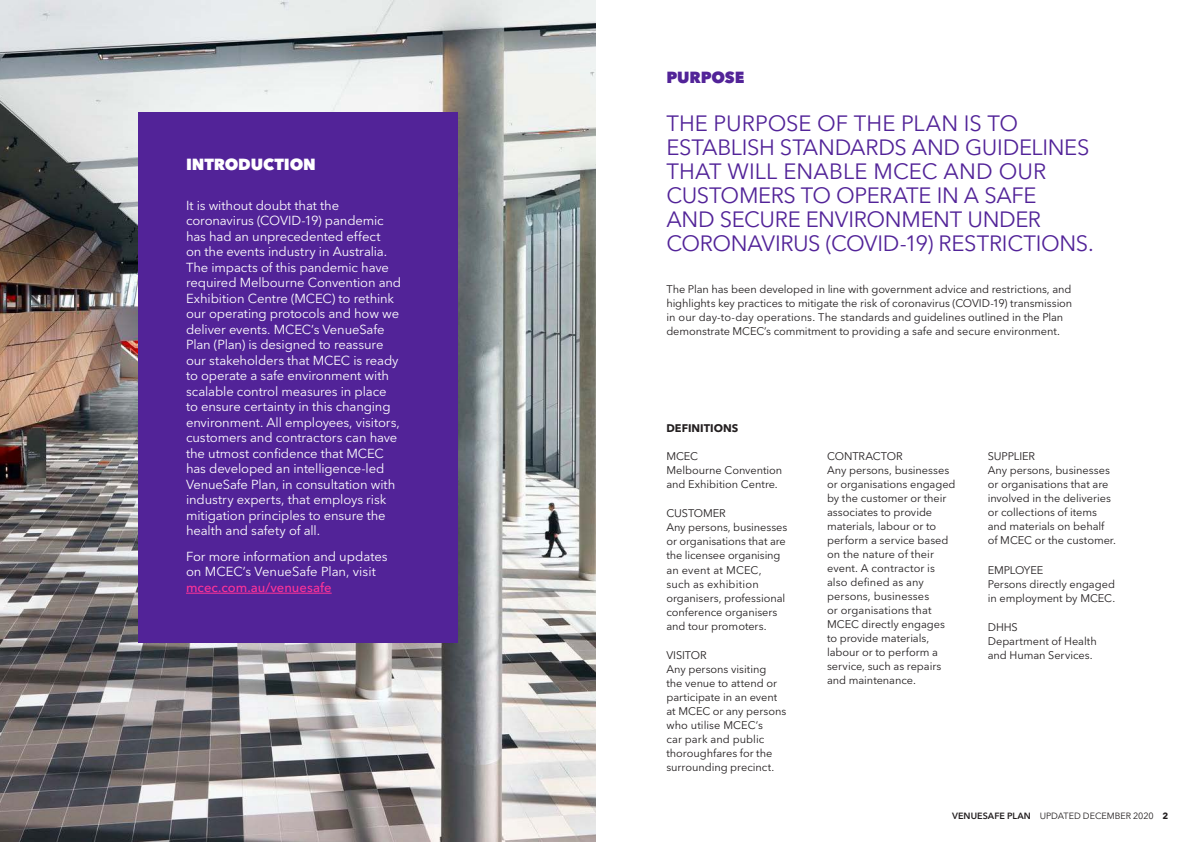
<style>
.page{position:relative;width:1191px;height:842px;background:#fff}
.page>*{position:absolute;margin:0;border:0;box-sizing:border-box;transform-origin:0 0}
.t1{font:22px/24px "Avenir Next LT Pro";letter-spacing:-.015em;color:#522398}
.t2{font:800 16px "Avenir Next LT Pro";letter-spacing:-.01em;color:#fff}
.t3{font:800 16px "Avenir Next LT Pro";letter-spacing:-.01em;color:#522398}
.t4{font:13px/15.5px "Avenir Next LT Pro";letter-spacing:-.01em;color:#fff}
.t5{font:500 13px "Avenir Next LT Pro";color:#f39}
.t6{font:11px/14px "Avenir Next LT Pro";letter-spacing:-.005em;color:#231f20}
.t7{font:700 11px "Avenir Next LT Pro";color:#231f20}
.t8{font:9px "Avenir Next LT Pro";letter-spacing:-.01em;color:#231f20}
.s1{font-weight:600}
.s2{font-weight:700}
</style>
<div class="page">
<img style="left:0;top:0;width:595px;height:842px">
<div style="left:138px;top:113px;width:319px;height:530px;background:#522398"></div>
<hr style="left:186px;top:593px;width:146px;height:1px;background:#f39">
<h2 class="t2" style="left:186px;top:155px;width:131px">INTRODUCTION</h2>
<p class="t4" style="left:186px;top:198px;width:217px">It is without doubt that the coronavirus (COVID-19) pandemic has had an unprecedented effect<br>on the events industry in Australia.<br>The impacts of this pandemic have required Melbourne Convention and Exhibition Centre (MCEC) to rethink our operating protocols and how we deliver events. MCEC’s VenueSafe Plan (Plan) is designed to reassure our stakeholders that MCEC is ready to operate a safe environment with scalable control measures in place to ensure certainty in this changing environment. All employees, visitors, customers and contractors can have the utmost confidence that MCEC has developed an intelligence-led VenueSafe Plan, in consultation with industry experts, that employs risk mitigation principles to ensure the health and safety of all.</p>
<p class="t4" style="left:186px;top:548px;width:203px">For more information and updates on MCEC’s VenueSafe Plan, visit</p>
<p class="t5" style="left:186px;top:579px;width:147px">mcec.com.au/venuesafe</p>
<h2 class="t3" style="left:666px;top:67px;width:79px">PURPOSE</h2>
<h1 class="t1" style="left:666px;top:111px;width:429px">THE PURPOSE OF THE PLAN IS TO<br>ESTABLISH STANDARDS AND GUIDELINES<br>THAT WILL ENABLE MCEC AND OUR<br>CUSTOMERS TO OPERATE IN A SAFE<br>AND SECURE ENVIRONMENT UNDER<br>CORONAVIRUS (COVID-19) RESTRICTIONS.</h1>
<p class="t6" style="left:666px;top:283px;width:407px">The Plan has been developed in line with government advice and restrictions, and highlights key practices to mitigate the risk of coronavirus (COVID-19) transmission in our day-to-day operations. The standards and guidelines outlined in the Plan demonstrate MCEC’s commitment to providing a safe and secure environment.</p>
<p class="t7" style="left:666px;top:421px;width:73px">DEFINITIONS</p>
<p class="t6" style="left:666px;top:449px;width:117px">MCEC<br>Melbourne Convention and Exhibition Centre.</p>
<p class="t6" style="left:666px;top:507px;width:122px">CUSTOMER<br>Any persons, businesses or organisations that are the licensee organising an event at MCEC, such as exhibition organisers, professional conference organisers and tour promoters.</p>
<p class="t6" style="left:666px;top:648px;width:121px">VISITOR<br>Any persons visiting<br>the venue to attend or participate in an event at MCEC or any persons who utilise MCEC’s<br>car park and public thoroughfares for the surrounding precinct.</p>
<p class="t6" style="left:827px;top:449px;width:130px">CONTRACTOR<br>Any persons, businesses or organisations engaged by the customer or their associates to provide materials, labour or to perform a service based on the nature of their event. A contractor is also defined as any persons, businesses<br>or organisations that<br>MCEC directly engages to provide materials, labour or to perform a service, such as repairs and maintenance.</p>
<p class="t6" style="left:987px;top:449px;width:130px">SUPPLIER<br>Any persons, businesses or organisations that are involved in the deliveries or collections of items and materials on behalf of MCEC or the customer.</p>
<p class="t6" style="left:987px;top:563px;width:129px">EMPLOYEE<br>Persons directly engaged in employment by MCEC.</p>
<p class="t6" style="left:987px;top:620px;width:110px">DHHS<br>Department of Health and Human Services.</p>
<p class="t8" style="left:952px;top:811px;width:218px"><span class="s1">VENUESAFE PLAN</span> UPDATED DECEMBER 2020 <span class="s2">2</span></p>
</div>
